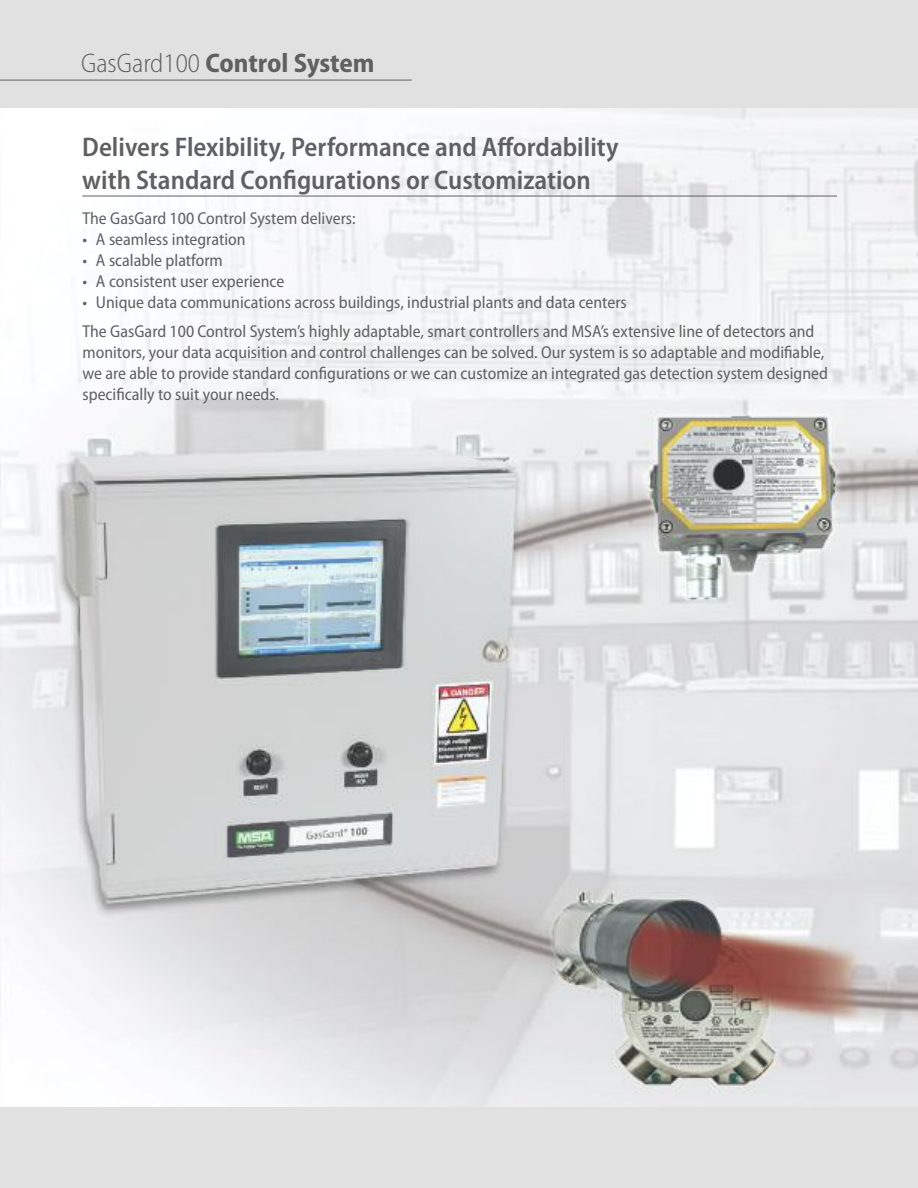
<style>
.page{position:relative;width:918px;height:1188px;background:#fff}
.page>*{position:absolute;margin:0;border:0;box-sizing:border-box;transform-origin:0 0}
.t1{font:600 semi-condensed 27px/32.4px "Myriad Pro";color:#606061}
.t2{font:700 semi-condensed 27px "Myriad Pro";letter-spacing:-.005em;color:#606061}
.t3{font:semi-condensed 17.25px/21px "Myriad Pro";color:#606061}
.s1{font-weight:300}
</style>
<div class="page">
<img style="left:0;top:108px;width:918px;height:999px">
<div style="left:0;top:1107px;width:918px;height:81px;background:#e1e1e1"></div>
<div style="left:0;top:0;width:918px;height:108px;background:#e1e1e1"></div>
<hr style="left:82px;top:196px;width:755px;height:1px;background:#606061">
<hr style="left:0;top:80px;width:412px;height:1px;background:#606061">
<h1 class="t2" style="left:81px;top:53px;width:295px"><span class="s1">GasGard100</span> Control System</h1>
<h1 class="t1" style="left:82px;top:133px;width:538px">Delivers Flexibility, Performance and Affordability with Standard Configurations or Customization</h1>
<p class="t3" style="left:82px;top:209px;width:275px">The GasGard 100 Control System delivers:</p>
<p class="t3" style="left:82px;top:230px;width:165px">• A seamless integration</p>
<p class="t3" style="left:82px;top:251px;width:142px">• A scalable platform</p>
<p class="t3" style="left:82px;top:272px;width:203px">• A consistent user experience</p>
<p class="t3" style="left:82px;top:289px;width:733px;line-height:29.1px">• Unique data communications across buildings, industrial plants and data centers<br>The GasGard 100 Control System’s highly adaptable, smart controllers and MSA’s extensive line of detectors and</p>
<p class="t3" style="left:82px;top:343px;width:747px">monitors, your data acquisition and control challenges can be solved. Our system is so adaptable and modifiable, we are able to provide standard configurations or we can customize an integrated gas detection system designed specifically to suit your needs.</p>
</div>
